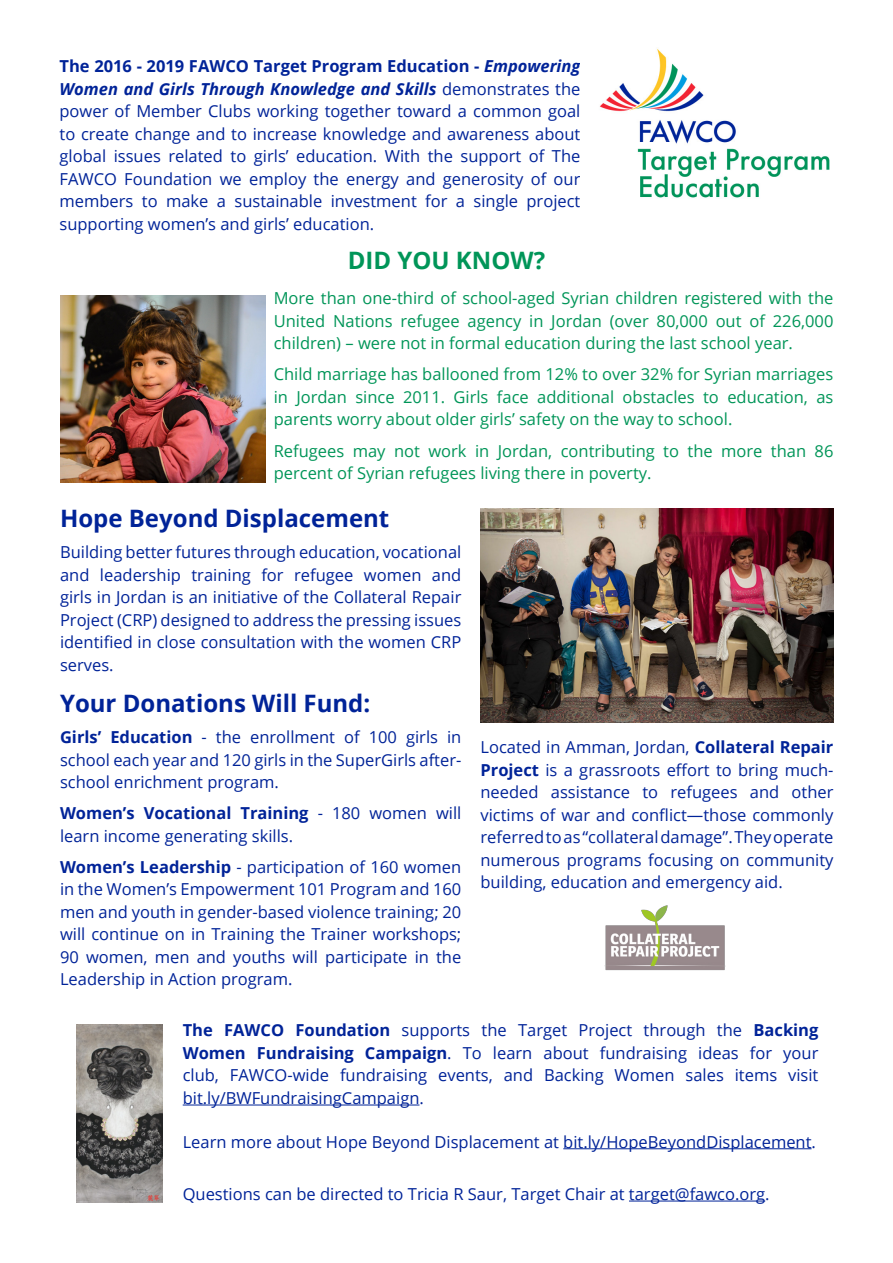
<style>
.page{position:relative;width:893px;height:1263px;background:#fff}
.page>*{position:absolute;margin:0;border:0;box-sizing:border-box;transform-origin:0 0}
.Subtitle{font:700 24px "Open Sans";color:#002398}
.t1{font:700 24px "Open Sans";color:#009558}
.Text{font:16.5px/22.5px "Open Sans";color:#002398;text-align:justify}
.Paragraph_Style_2{font:16.5px/22.5px "Open Sans";color:#009558;text-align:justify}
.s1{font-weight:700}
.s2{font-weight:700;font-style:italic}
</style>
<div class="page">
<img style="left:600px;top:49px;width:230px;height:149px">
<img style="left:480px;top:509px;width:353px;height:213px">
<img style="left:77px;top:1024px;width:86px;height:178px">
<hr style="left:183px;top:1104px;width:236px;height:1px;background:#002398">
<hr style="left:563px;top:1148px;width:248px;height:1px;background:#002398">
<hr style="left:629px;top:1200px;width:136px;height:1px;background:#002398">
<img style="left:605px;top:905px;width:121px;height:65px">
<img style="left:60px;top:296px;width:205px;height:186px">
<p class="Text" style="left:60px;top:54px;width:522px"><span class="s1">The 2016 - 2019 FAWCO Target Program Education -</span> <span class="s2">Empowering Women and Girls Through Knowledge and Skills</span> demonstrates the power of Member Clubs working together toward a common goal to create change and to increase knowledge and awareness about global issues related to girls’ education. With the support of The FAWCO Foundation we employ the energy and generosity of our members to make a sustainable investment for a single project supporting women’s and girls’ education.</p>
<p class="t1" style="left:348px;top:244px;width:199px">DID YOU KNOW?</p>
<p class="Paragraph_Style_2" style="left:274px;top:287px;width:561px">More than one-third of school-aged Syrian children registered with the United Nations refugee agency in Jordan (over 80,000 out of 226,000 children) – were not in formal education during the last school year.</p>
<p class="Paragraph_Style_2" style="left:274px;top:363px;width:561px">Child marriage has ballooned from 12% to over 32% for Syrian marriages in Jordan since 2011. Girls face additional obstacles to education, as parents worry about older girls’ safety on the way to school.</p>
<p class="Paragraph_Style_2" style="left:274px;top:439px;width:561px">Refugees may not work in Jordan, contributing to the more than 86 percent of Syrian refugees living there in poverty.</p>
<p class="Subtitle" style="left:60px;top:501px;width:331px">Hope Beyond Displacement</p>
<p class="Text" style="left:60px;top:540px;width:403px">Building better futures through education, vocational and leadership training for refugee women and girls in Jordan is an initiative of the Collateral Repair Project (CRP) designed to address the pressing issues identified in close consultation with the women CRP serves.</p>
<p class="Subtitle" style="left:60px;top:687px;width:312px">Your Donations Will Fund:</p>
<p class="Text" style="left:60px;top:726px;width:403px"><span class="s1">Girls’ Education</span> - the enrollment of 100 girls in school each year and 120 girls in the SuperGirls after&shy;school enrichment program.</p>
<p class="Text" style="left:60px;top:802px;width:403px"><span class="s1">Women’s Vocational Training</span> - 180 women will learn income generating skills.</p>
<p class="Text" style="left:60px;top:855px;width:403px"><span class="s1">Women’s Leadership</span> - participation of 160 women in the Women’s Empowerment 101 Program and 160 men and youth in gender-based violence training; 20 will continue on in Training the Trainer workshops; 90 women, men and youths will participate in the Leadership in Action program.</p>
<p class="Text" style="left:480px;top:735px;width:354px">Located in Amman, Jordan, <span class="s1">Collateral Repair Project</span> is a grassroots effort to bring much&shy;needed assistance to refugees and other victims of war and conflict—those commonly referred to as “collateral damage”. They operate numerous programs focusing on community building, education and emergency aid.</p>
<p class="Text" style="left:183px;top:1018px;width:637px"><span class="s1">The FAWCO Foundation</span> supports the Target Project through the <span class="s1">Backing Women Fundraising Campaign</span>. To learn about fundraising ideas for your club, FAWCO-wide fundraising events, and Backing Women sales items visit bit.ly/BWFundraisingCampaign.</p>
<p class="Text" style="left:183px;top:1130px;width:635px">Learn more about Hope Beyond Displacement at bit.ly/HopeBeyondDisplacement.</p>
<p class="Text" style="left:183px;top:1182px;width:588px">Questions can be directed to Tricia R Saur, Target Chair at target@fawco.org.</p>
</div>
